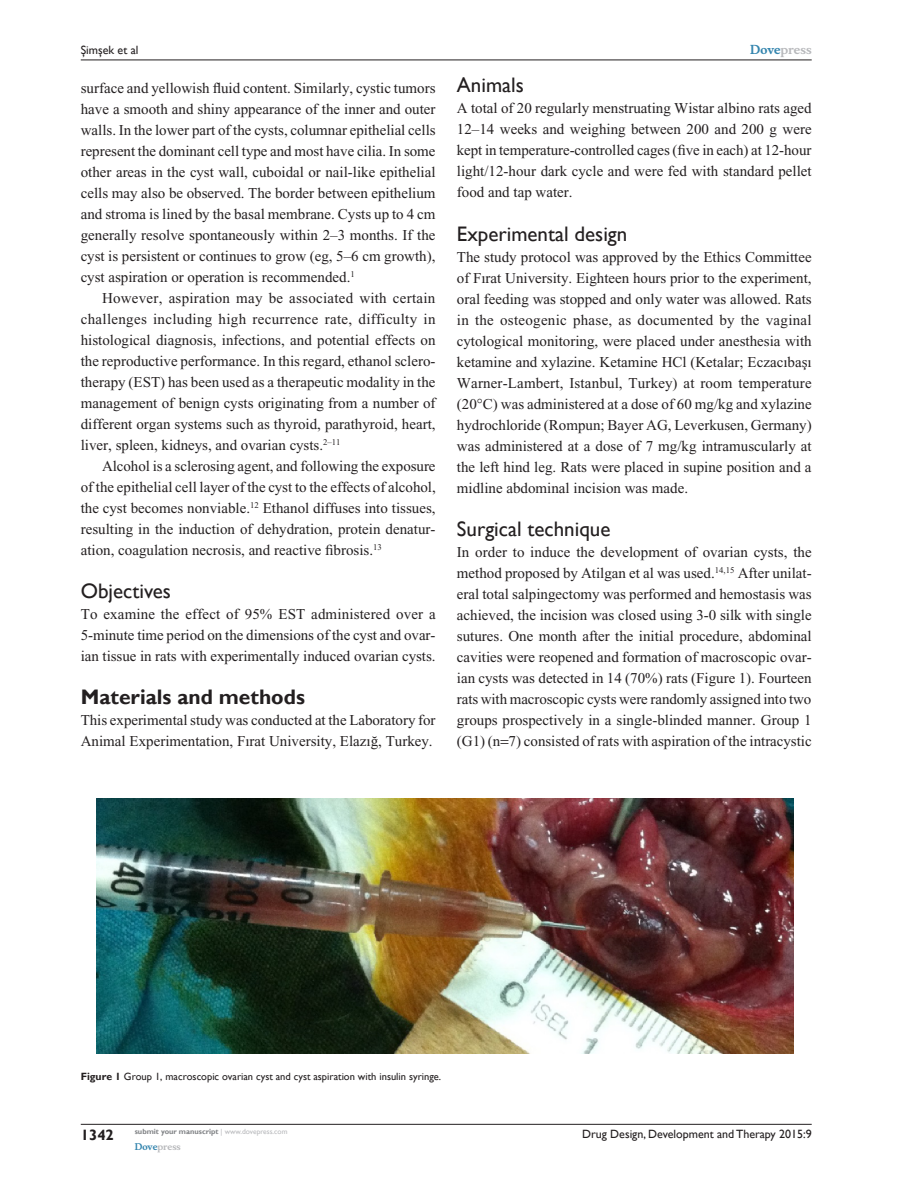
<style>
.page{position:relative;width:918px;height:1188px;background:#fff}
.page>*{position:absolute;margin:0;border:0;box-sizing:border-box;transform-origin:0 0}
.t1{font:21px "Gill Sans";color:#231f20}
.t2{font:700 21px "Gill Sans";color:#231f20}
.TxF{font:15px/21px "Times New Roman";color:#231f20;text-align:justify}
.Tx{font:15px/21px "Times New Roman";color:#231f20;text-align:justify}
.RunFolio-V{font:700 15px "Gill Sans";color:#231f20}
.RunF-V{font:12px "Gill Sans";color:#231f20}
.RunH-V{font:12px "Gill Sans";color:#231f20}
.RunH-Brand-V{font:700 12px "Musee";color:#b8b9bc}
.FigC{font:10.5px "Gill Sans";color:#231f20}
.RunF-Brand-V{font:700 9px "Musee";color:#b8b9bc}
.RunF-SubmityourMS-V{font:700 7.5px "Gill Sans";color:#808285}
.s1{font-style:inherit}
.s2{color:#3485ae}
.s3{font-weight:700}
.s4{font-weight:400;color:#b8b9bc}
</style>
<div class="page">
<hr style="left:81px;top:1124px;width:731px;height:1px;background:#231f20">
<hr style="left:81px;top:60px;width:731px;height:1px;background:#231f20">
<img style="left:97px;top:798px;width:696px;height:256px">
<p class="RunH-V" style="left:81px;top:43px;width:59px">Şimşek et al</p>
<p class="TxF" style="left:81px;top:77px;width:356px">surface and yellowish fluid content. Similarly, cystic tumors have a smooth and shiny appearance of the inner and outer walls. In the lower part of the cysts, columnar epithelial cells represent the dominant cell type and most have cilia. In some other areas in the cyst wall, cuboidal or nail-like epithelial cells may also be observed. The border between epithelium and stroma is lined by the basal membrane. Cysts up to 4 cm generally resolve spontaneously within 2–3 months. If the cyst is persistent or continues to grow (eg, 5–6 cm growth), cyst aspiration or operation is recommended.<sup>1</sup></p>
<p class="Tx" style="left:81px;top:287px;width:356px;text-indent:21px">However, aspiration may be associated with certain challenges including high recurrence rate, difficulty in histological diagnosis, infections, and potential effects on the reproductive performance. In this regard, ethanol sclero&shy;therapy (EST) has been used as a therapeutic modality in the management of benign cysts originating from a number of different organ systems such as thyroid, parathyroid, heart, liver, spleen, kidneys, and ovarian cysts.<sup>2–11</sup></p>
<p class="Tx" style="left:81px;top:455px;width:357px;text-indent:21px">Alcohol is a sclerosing agent, and following the exposure of the epithelial cell layer of the cyst to the effects of alcohol, the cyst becomes nonviable.<sup>12</sup> Ethanol diffuses into tissues, resulting in the induction of dehydration, protein denatur&shy;ation, coagulation necrosis, and reactive fibrosis.<sup>13</sup></p>
<h2 class="t1" style="left:81px;top:579px;width:92px">Objectives</h2>
<p class="TxF" style="left:81px;top:603px;width:356px">To examine the effect of 95% EST administered over a 5-minute time period on the dimensions of the cyst and ovar&shy;ian tissue in rats with experimentally induced ovarian cysts.</p>
<h1 class="t2" style="left:81px;top:685px;width:226px">Materials and methods</h1>
<p class="TxF" style="left:81px;top:710px;width:356px">This experimental study was conducted at the Laboratory for<br>Animal Experimentation, Fırat University, Elazı<span class="s1">ğ</span>, Turkey.</p>
<p class="RunH-Brand-V" style="left:750px;top:43px;width:63px"><span class="s2">Dove</span>press</p>
<h2 class="t1" style="left:457px;top:73px;width:68px">Animals</h2>
<p class="TxF" style="left:457px;top:98px;width:356px">A total of 20 regularly menstruating Wistar albino rats aged 12–14 weeks and weighing between 200 and 200 g were kept in temperature-controlled cages (five in each) at 12-hour light/12-hour dark cycle and were fed with standard pellet food and tap water.</p>
<h2 class="t1" style="left:457px;top:222px;width:172px">Experimental design</h2>
<p class="TxF" style="left:457px;top:246px;width:356px">The study protocol was approved by the Ethics Committee of Fırat University. Eighteen hours prior to the experiment, oral feeding was stopped and only water was allowed. Rats in the osteogenic phase, as documented by the vaginal cytological monitoring, were placed under anesthesia with ketamine and xylazine. Ketamine HCl (Ketalar; Eczacıba<span class="s1">ş</span>ı Warner-Lambert, Istanbul, Turkey) at room temperature (20 C) was administered at a dose of 60 mg/kg and xylazine hydrochloride (Rompun; Bayer AG, Leverkusen, Germany) was administered at a dose of 7 mg/kg intramuscularly at the left hind leg. Rats were placed in supine position and a midline abdominal incision was made.</p>
<h2 class="t1" style="left:457px;top:517px;width:155px">Surgical technique</h2>
<p class="TxF" style="left:457px;top:542px;width:356px">In order to induce the development of ovarian cysts, the method proposed by Atilgan et al was used.<sup>14,15</sup> After unilat&shy;eral total salpingectomy was performed and hemostasis was achieved, the incision was closed using 3-0 silk with single sutures. One month after the initial procedure, abdominal cavities were reopened and formation of macroscopic ovar&shy;ian cysts was detected in 14 (70%) rats (Figure 1). Fourteen rats with macroscopic cysts were randomly assigned into two groups prospectively in a single-blinded manner. Group 1 (G1) (n 7) consisted of rats with aspiration of the intracystic</p>
<p class="FigC" style="left:81px;top:1070px;width:362px"><span class="s3">Figure 1</span> Group 1, macroscopic ovarian cyst and cyst aspiration with insulin syringe.</p>
<p class="RunFolio-V" style="left:81px;top:1126px;width:35px">1342</p>
<p class="RunF-SubmityourMS-V" style="left:135px;top:1127px;width:154px">submit your manuscript <span class="s4">| www.dovepress.com</span></p>
<p class="RunF-Brand-V" style="left:135px;top:1141px;width:48px"><span class="s2">Dove</span>press</p>
<p class="RunF-V" style="left:582px;top:1127px;width:231px">Drug Design, Development and Therapy 2015:9</p>
</div>
